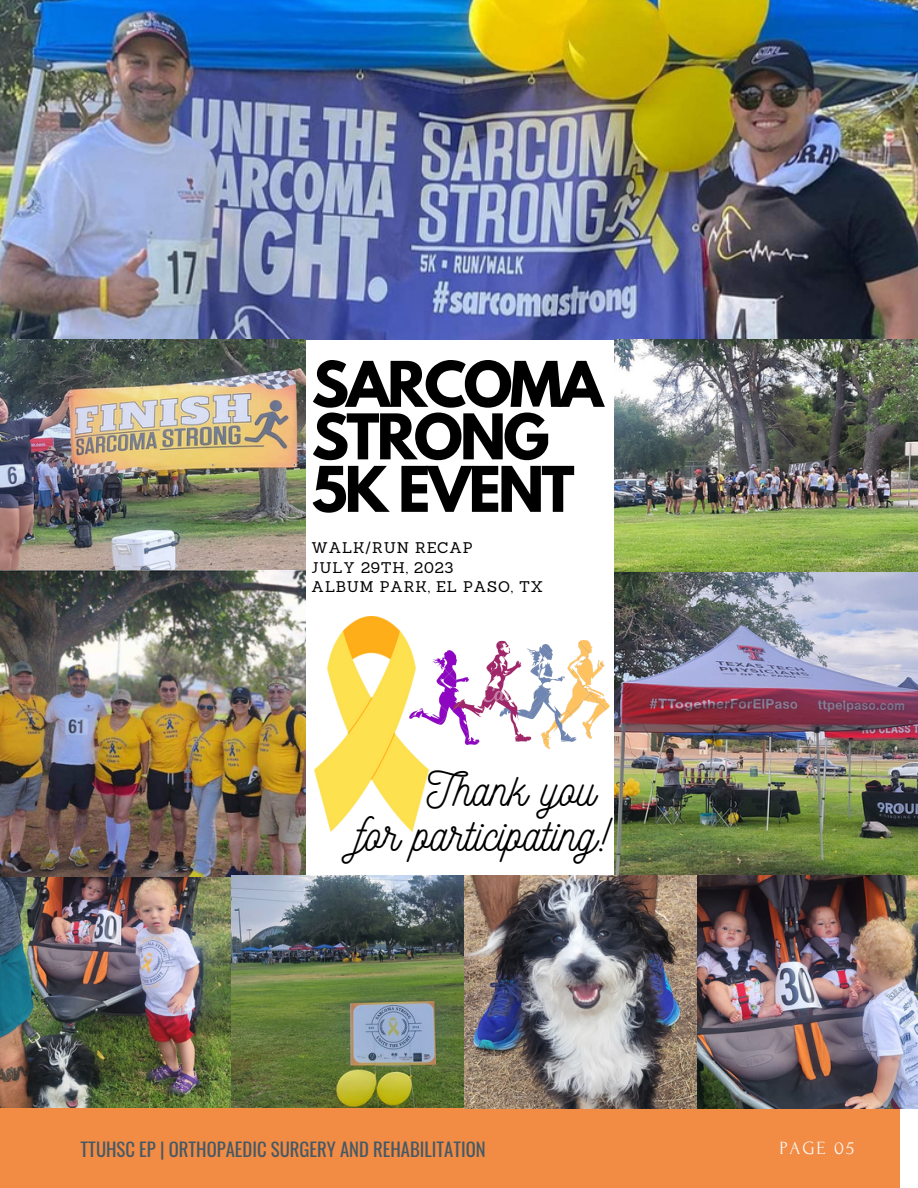
<style>
.page{position:relative;width:918px;height:1188px;background:#fff}
.page>*{position:absolute;margin:0;border:0;box-sizing:border-box;transform-origin:0 0}
.t1{font:700 55.8px/52.5px "League Spartan";letter-spacing:-.05em;color:#000}
.t2{font:45.45px "Nickainley";color:#000}
.t3{font:18.6px "Oswald";color:#435967}
.t4{font:18.6px "Forum";letter-spacing:.1em;color:#fafafa}
.t5{font:15px "Sanchez";letter-spacing:.05em;color:#000}
</style>
<div class="page">
<div style="left:0;top:1107px;width:900px;height:81px;background:#f28b43"></div>
<img style="left:0;top:0;width:918px;height:340px">
<img style="left:615px;top:340px;width:303px;height:232px">
<img style="left:615px;top:572px;width:303px;height:304px">
<img style="left:0;top:340px;width:306px;height:230px">
<img style="left:0;top:876px;width:463px;height:231px">
<img style="left:463px;top:876px;width:455px;height:233px">
<img style="left:0;top:570px;width:306px;height:306px">
<img style="left:315px;top:616px;width:113px;height:215px">
<img style="left:409px;top:639px;width:201px;height:109px">
<p class="t1" style="left:312px;top:365px;width:293px">SARCOMA</p>
<p class="t1" style="left:312px;top:418px;width:264px">STRONG<br>5K EVENT</p>
<p class="t5" style="left:312px;top:538px;width:163px">WALK/RUN RECAP</p>
<p class="t5" style="left:312px;top:558px;width:143px">JULY 29TH, 2023</p>
<p class="t5" style="left:312px;top:577px;width:233px">ALBUM PARK, EL PASO, TX</p>
<p class="t2" style="left:427px;top:761px;width:171px">Thank you</p>
<p class="t2" style="left:357px;top:806px;width:254px">for participating!</p>
<p class="t3" style="left:81px;top:1135px;width:406px">TTUHSC EP | ORTHOPAEDIC SURGERY AND REHABILITATION</p>
<p class="t4" style="left:779px;top:1138px;width:76px">PAGE 05</p>
</div>
